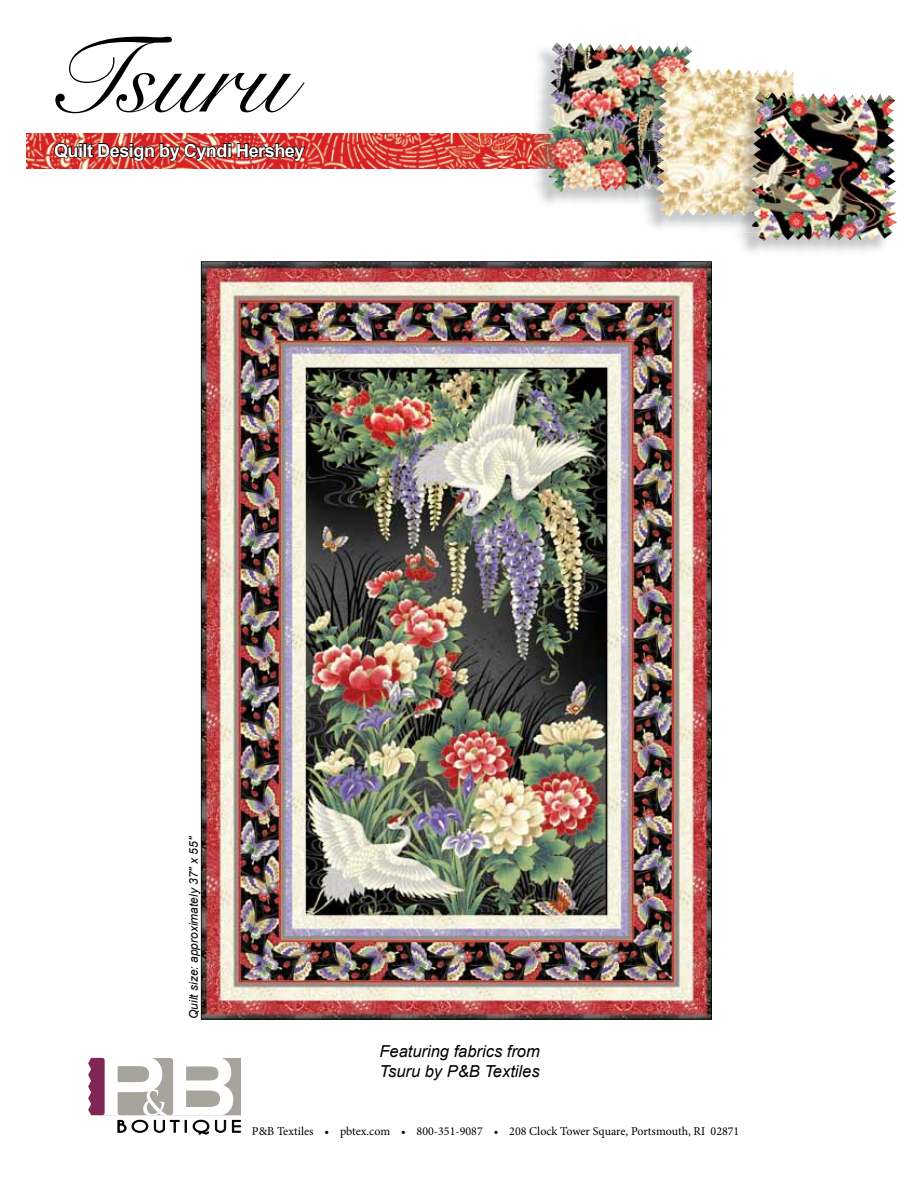
<style>
.page{position:relative;width:918px;height:1188px;background:#fff}
.page>*{position:absolute;margin:0;border:0;box-sizing:border-box;transform-origin:0 0}
.t1{font:700 18px "Arial";letter-spacing:-.025em;color:#fff}
.t2{font:italic 16.5px/19.8px "Arial";color:#000}
.t3{font:12px "Minion Pro";color:#000}
.t4{font:italic 12px "Arial";color:#000}
</style>
<div class="page">
<svg style="left:88px;top:1058px;width:153px;height:77px"></svg>
<img style="left:26px;top:134px;width:506px;height:34px">
<img style="left:53px;top:141px;width:253px;height:21px">
<img style="left:532px;top:49px;width:108px;height:155px">
<img style="left:548px;top:43px;width:144px;height:149px">
<img style="left:640px;top:70px;width:17px;height:40px">
<img style="left:640px;top:110px;width:17px;height:81px">
<img style="left:657px;top:67px;width:137px;height:150px">
<img style="left:735px;top:94px;width:16px;height:122px">
<img style="left:751px;top:92px;width:146px;height:149px">
<img style="left:201px;top:261px;width:511px;height:759px">
<svg style="left:55px;top:37px;width:250px;height:76px"></svg>
<h1 class="t1" style="left:54px;top:139px;width:252px">Quilt Design by Cyndi Hershey</h1>
<p class="t4" style="left:186px;top:1019px;width:184px;rotate:-90deg">Quilt size: approximately 37" x 55"</p>
<h2 class="t2" style="left:379px;top:1042px;width:162px">Featuring fabrics from<br>Tsuru by P&amp;B Textiles</h2>
<p class="t3" style="left:252px;top:1123px;width:489px">P&amp;B Textiles • pbtex.com • 800-351-9087 • 208 Clock Tower Square, Portsmouth, RI 02871</p>
</div>
